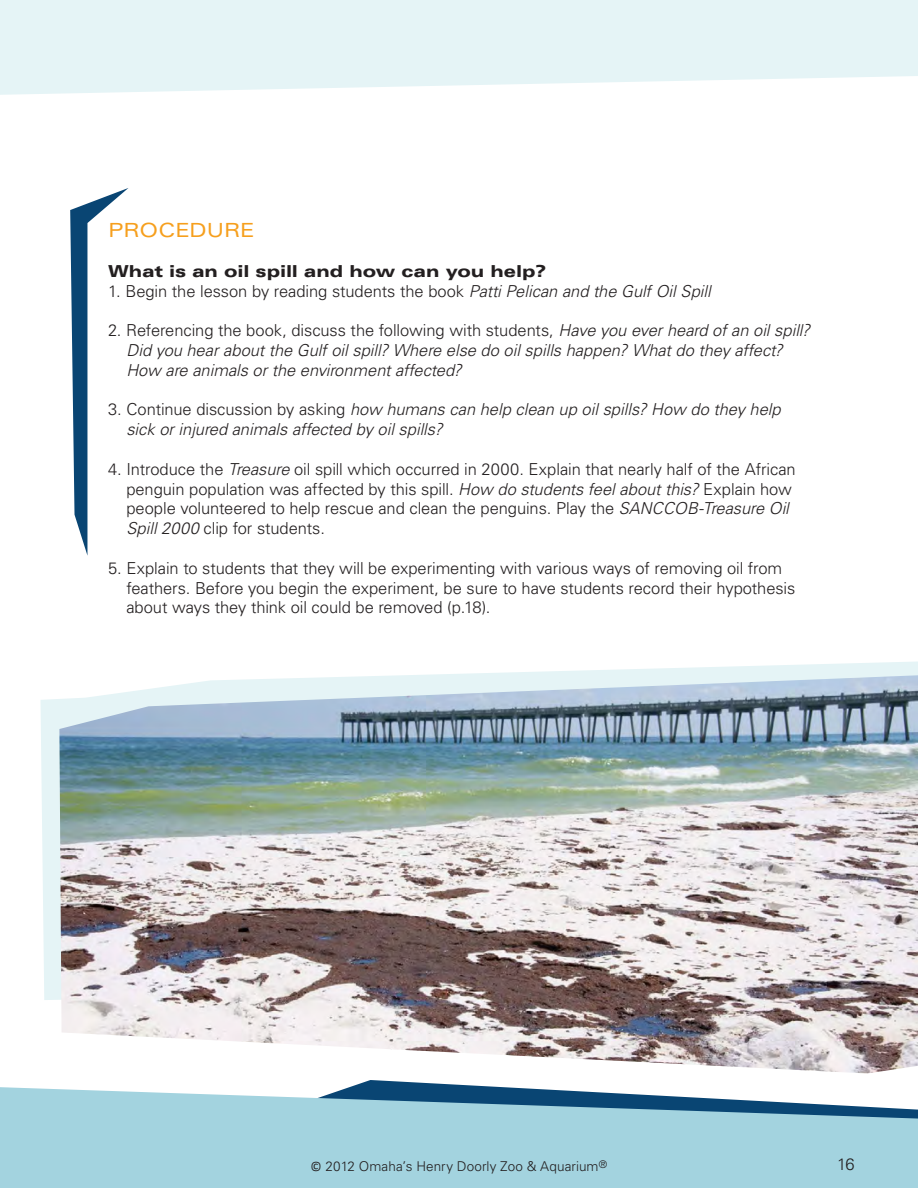
<style>
.page{position:relative;width:918px;height:1188px;background:#fff}
.page>*{position:absolute;margin:0;border:0;box-sizing:border-box;transform-origin:0 0}
.Subheading_1{font:expanded 19.5px "Univers LT Std";color:#f69f1d}
.t1{font:300 16.5px "Univers LT Std";letter-spacing:-.005em;color:#231f20}
.t2{font:italic 300 16.5px "Univers LT Std";color:#231f20}
.Subheading_2{font:900 expanded 16.5px "Univers LT Std";letter-spacing:-.005em;color:#231f20}
.t3{font:300 13.5px "Univers LT Std";letter-spacing:.005em;color:#231f20}
.s1{font-style:italic}
.s2{font-style:normal}
.s3{font-family:"Calibri";font-weight:400}
</style>
<div class="page">
<svg style="left:40px;top:662px;width:878px;height:338px"></svg>
<svg style="left:350px;top:1080px;width:149px;height:7px"></svg>
<svg style="left:0;top:0;width:918px;height:95px;background:#e7f5f6"></svg>
<svg style="left:0;top:1087px;width:918px;height:101px;background:#9ccad8"></svg>
<svg style="left:70px;top:188px;width:59px;height:368px"></svg>
<img style="left:59px;top:675px;width:859px;height:399px">
<p class="Subheading_1" style="left:108px;top:219px;width:148px">PROCEDURE</p>
<p class="Subheading_2" style="left:108px;top:261px;width:440px">What is an oil spill and how can you help?</p>
<p class="t1" style="left:108px;top:281px;width:604px">1. Begin the lesson by reading students the book <span class="s1">Patti Pelican and the Gulf Oil Spill</span></p>
<p class="t1" style="left:108px;top:320px;width:704px">2. Referencing the book, discuss the following with students, <span class="s1">Have you ever heard of an oil spill?</span></p>
<p class="t2" style="left:126px;top:340px;width:658px">Did you hear about the Gulf oil spill? Where else do oil spills happen? What do they affect?</p>
<p class="t2" style="left:126px;top:360px;width:337px">How are animals or the environment affected?</p>
<p class="t2" style="left:108px;top:400px;width:674px"><span class="s2">3. Continue discussion by asking</span> how humans can help clean up oil spills? How do they help</p>
<p class="t2" style="left:126px;top:419px;width:318px">sick or injured animals affected by oil spills?</p>
<p class="t1" style="left:108px;top:459px;width:689px">4. Introduce the <span class="s1">Treasure</span> oil spill which occurred in 2000. Explain that nearly half of the African</p>
<p class="t1" style="left:126px;top:479px;width:667px">penguin population was affected by this spill. <span class="s1">How do students feel about this?</span> Explain how</p>
<p class="t1" style="left:126px;top:499px;width:664px">people volunteered to help rescue and clean the penguins. Play the <span class="s1">SANCCOB-Treasure Oil</span></p>
<p class="t1" style="left:126px;top:518px;width:200px"><span class="s1">Spill 2000</span> clip for students.</p>
<p class="t1" style="left:108px;top:558px;width:676px">5. Explain to students that they will be experimenting with various ways of removing oil from</p>
<p class="t1" style="left:126px;top:578px;width:670px">feathers. Before you begin the experiment, be sure to have students record their hypothesis</p>
<p class="t1" style="left:126px;top:598px;width:366px">about ways they think oil could be removed (p.18).</p>
<p class="t3" style="left:311px;top:1158px;width:298px"><span class="s3">©</span> 2012 Omaha’s Henry Doorly Zoo &amp; Aquarium<sup>®</sup></p>
<p class="t1" style="left:837px;top:1154px;width:19px">16</p>
</div>
